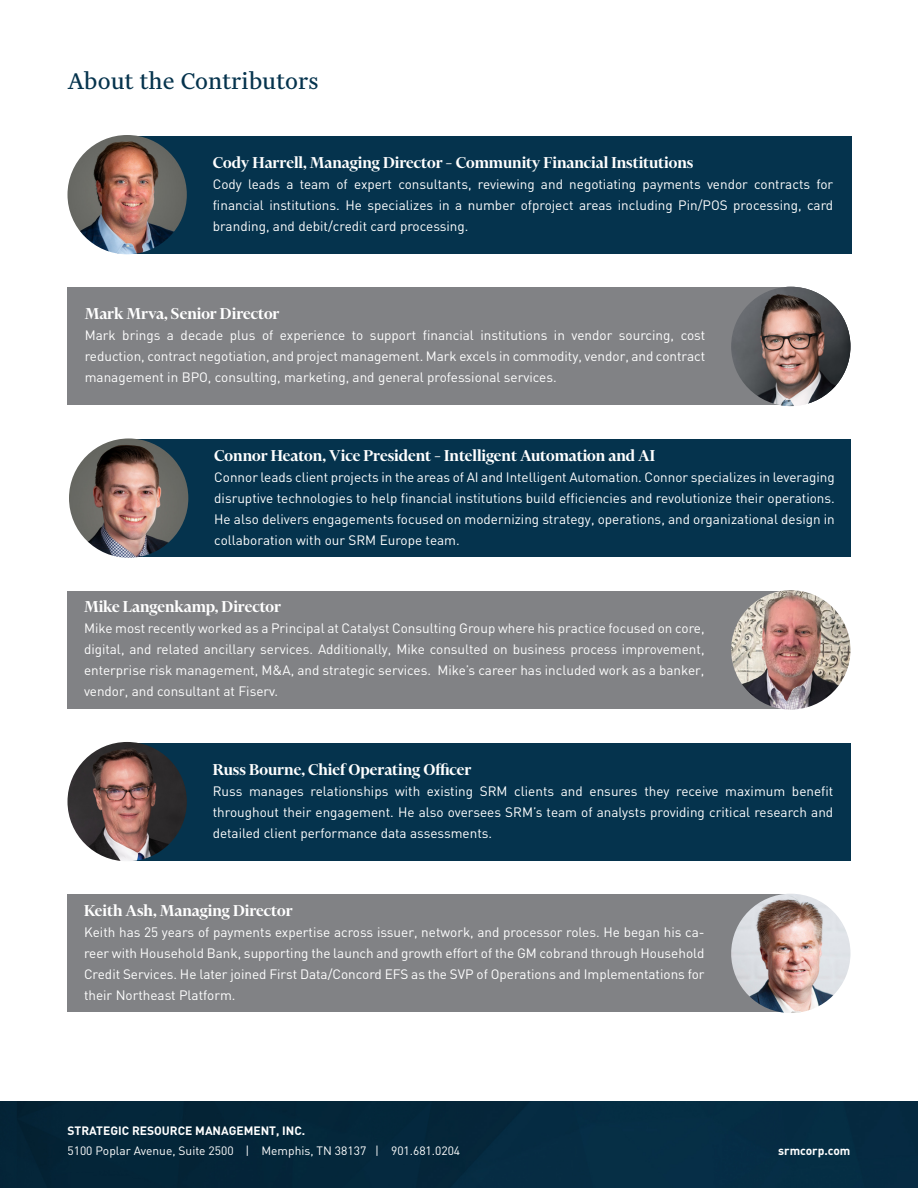
<style>
.page{position:relative;width:918px;height:1188px;background:#fff}
.page>*{position:absolute;margin:0;border:0;box-sizing:border-box;transform-origin:0 0}
.t1{font:27px "Financier Text";color:#05334d}
.t2{font:600 18px "Financier Display";color:#fff}
.t3{font:13.5px/21px "DIN";color:#fff;text-align:justify}
.t4{font:12px "DIN";color:#fff}
.t5{font:700 12px "DIN";color:#fff}
</style>
<div class="page">
<img style="left:0;top:1102px;width:918px;height:86px">
<div style="left:128px;top:136px;width:723px;height:118px;background:#05334d"></div>
<img style="left:68px;top:135px;width:119px;height:119px;border-radius:60px">
<div style="left:129px;top:439px;width:722px;height:118px;background:#05334d"></div>
<img style="left:69px;top:438px;width:119px;height:120px;border-radius:60px">
<div style="left:68px;top:591px;width:723px;height:118px;background:#818285"></div>
<img style="left:731px;top:590px;width:119px;height:120px;border-radius:60px">
<div style="left:68px;top:287px;width:723px;height:118px;background:#818285"></div>
<img style="left:731px;top:287px;width:119px;height:119px;border-radius:60px">
<div style="left:128px;top:743px;width:722px;height:118px;background:#05334d"></div>
<img style="left:68px;top:742px;width:119px;height:119px;border-radius:60px">
<div style="left:68px;top:894px;width:723px;height:118px;background:#818285"></div>
<img style="left:731px;top:894px;width:119px;height:119px;border-radius:60px">
<h1 class="t1" style="left:68px;top:67px;width:253px">About the Contributors</h1>
<h2 class="t2" style="left:213px;top:150px;width:482px">Cody Harrell, Managing Director – Community Financial Institutions</h2>
<p class="t3" style="left:213px;top:173px;width:622px">Cody leads a team of expert consultants, reviewing and negotiating payments vendor contracts for financial institutions. He specializes in a number ofproject areas including Pin/POS processing, card branding, and debit/credit card processing.</p>
<h2 class="t2" style="left:85px;top:302px;width:196px">Mark Mrva, Senior Director</h2>
<p class="t3" style="left:85px;top:325px;width:622px">Mark brings a decade plus of experience to support financial institutions in vendor sourcing, cost reduction, contract negotiation, and project management. Mark excels in commodity, vendor, and contract management in BPO, consulting, marketing, and general professional services.</p>
<h2 class="t2" style="left:214px;top:443px;width:442px">Connor Heaton, Vice President – Intelligent Automation and AI</h2>
<p class="t3" style="left:214px;top:466px;width:622px">Connor leads client projects in the areas of AI and Intelligent Automation. Connor specializes in leveraging disruptive technologies to help financial institutions build efficiencies and revolutionize their operations.<br>He also delivers engagements focused on modernizing strategy, operations, and organizational design in collaboration with our SRM Europe team.</p>
<h2 class="t2" style="left:84px;top:595px;width:199px">Mike Langenkamp, Director</h2>
<p class="t3" style="left:84px;top:618px;width:622px">Mike most recently worked as a Principal at Catalyst Consulting Group where his practice focused on core, digital, and related ancillary services. Additionally, Mike consulted on business process improvement, enterprise risk management, M&amp;A, and strategic services. Mike’s career has included work as a banker, vendor, and consultant at Fiserv.</p>
<h2 class="t2" style="left:213px;top:757px;width:260px">Russ Bourne, Chief Operating Officer</h2>
<p class="t3" style="left:213px;top:780px;width:622px">Russ manages relationships with existing SRM clients and ensures they receive maximum benefit throughout their engagement. He also oversees SRM’s team of analysts providing critical research and detailed client performance data assessments.</p>
<h2 class="t2" style="left:84px;top:898px;width:210px">Keith Ash, Managing Director</h2>
<p class="t3" style="left:84px;top:921px;width:622px">Keith has 25 years of payments expertise across issuer, network, and processor roles. He began his ca&shy;reer with Household Bank, supporting the launch and growth effort of the GM cobrand through Household Credit Services. He later joined First Data/Concord EFS as the SVP of Operations and Implementations for their Northeast Platform.</p>
<p class="t5" style="left:68px;top:1123px;width:239px">STRATEGIC RESOURCE MANAGEMENT, INC.</p>
<p class="t4" style="left:68px;top:1143px;width:394px">5100 Poplar Avenue, Suite 2500 | Memphis, TN 38137 | 901.681.0204</p>
<p class="t5" style="left:778px;top:1142px;width:74px">srmcorp.com</p>
</div>
